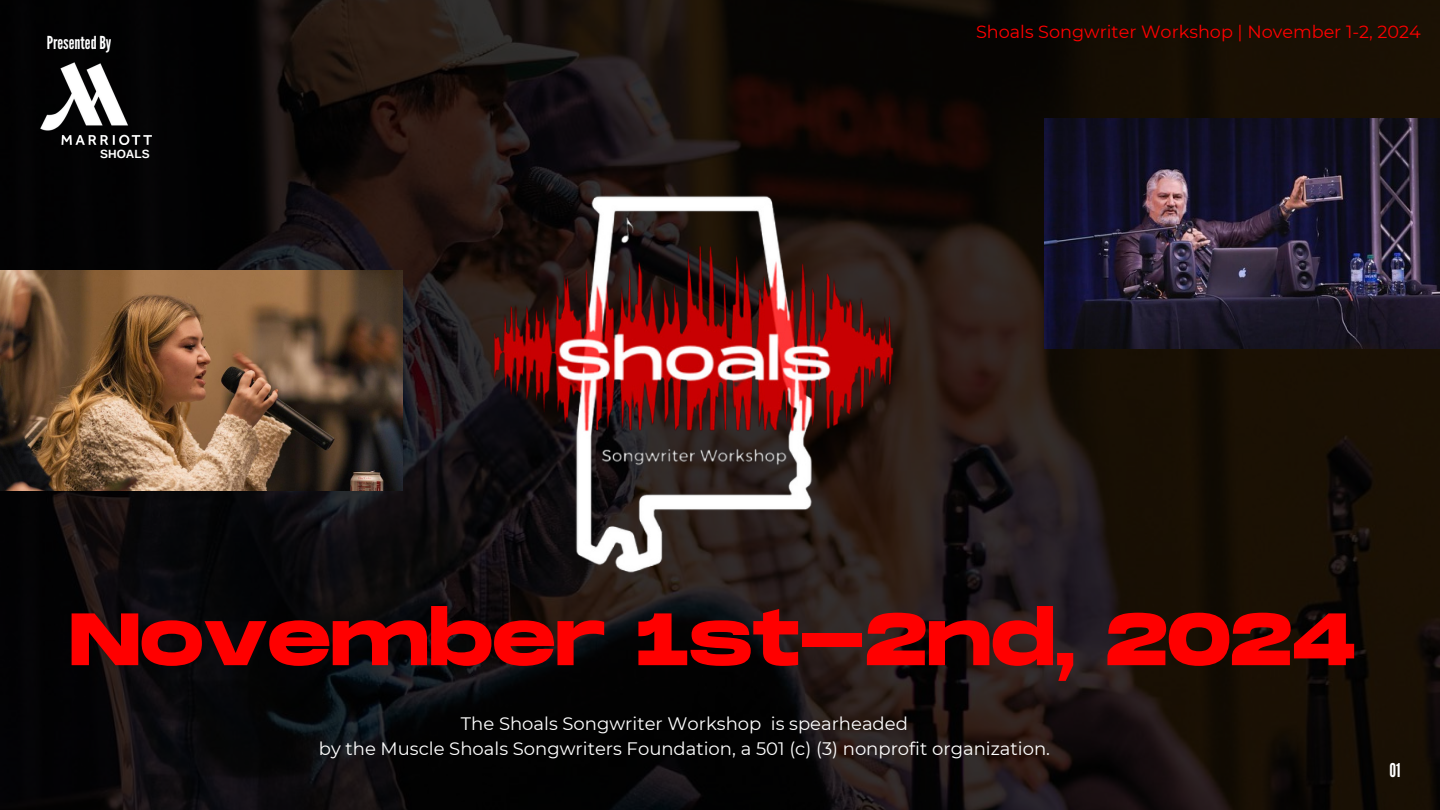
<style>
.page{position:relative;width:1440px;height:810px;background:#fff}
.page>*{position:absolute;margin:0;border:0;box-sizing:border-box;transform-origin:0 0}
.t1{font:700 73.9px "Monument Extended";color:#f00}
.t2{font:19px "League Gothic";color:#fff}
.t3{font:18px "Montserrat";color:#fff}
.t4{font:17.9px "League Gothic";color:#fff}
.t5{font:17.6px "Montserrat";color:#f00}
.t6{font:700 11.9px "Arimo";color:#fff}
</style>
<div class="page">
<img style="left:0;top:0;width:1440px;height:810px">
<img style="left:41px;top:62px;width:111px;height:83px">
<img style="left:304px;top:0;width:814px;height:810px">
<img style="left:1045px;top:119px;width:395px;height:229px">
<img style="left:0;top:271px;width:402px;height:220px">
<p class="t4" style="left:47px;top:32px;width:66px">PresentedBy</p>
<p class="t6" style="left:100px;top:148px;width:51px">SHOALS</p>
<p class="t5" style="left:976px;top:21px;width:446px">Shoals Songwriter Workshop | November 1-2, 2024</p>
<p class="t1" style="left:70px;top:599px;width:1288px">November 1st-2nd, 2024</p>
<p class="t3" style="left:461px;top:713px;width:449px">The Shoals Songwriter Workshop is spearheaded</p>
<p class="t3" style="left:319px;top:737px;width:733px">by the Muscle Shoals Songwriters Foundation, a 501 (c) (3) nonprofit organization.</p>
<p class="t2" style="left:1390px;top:760px;width:13px">01</p>
</div>
